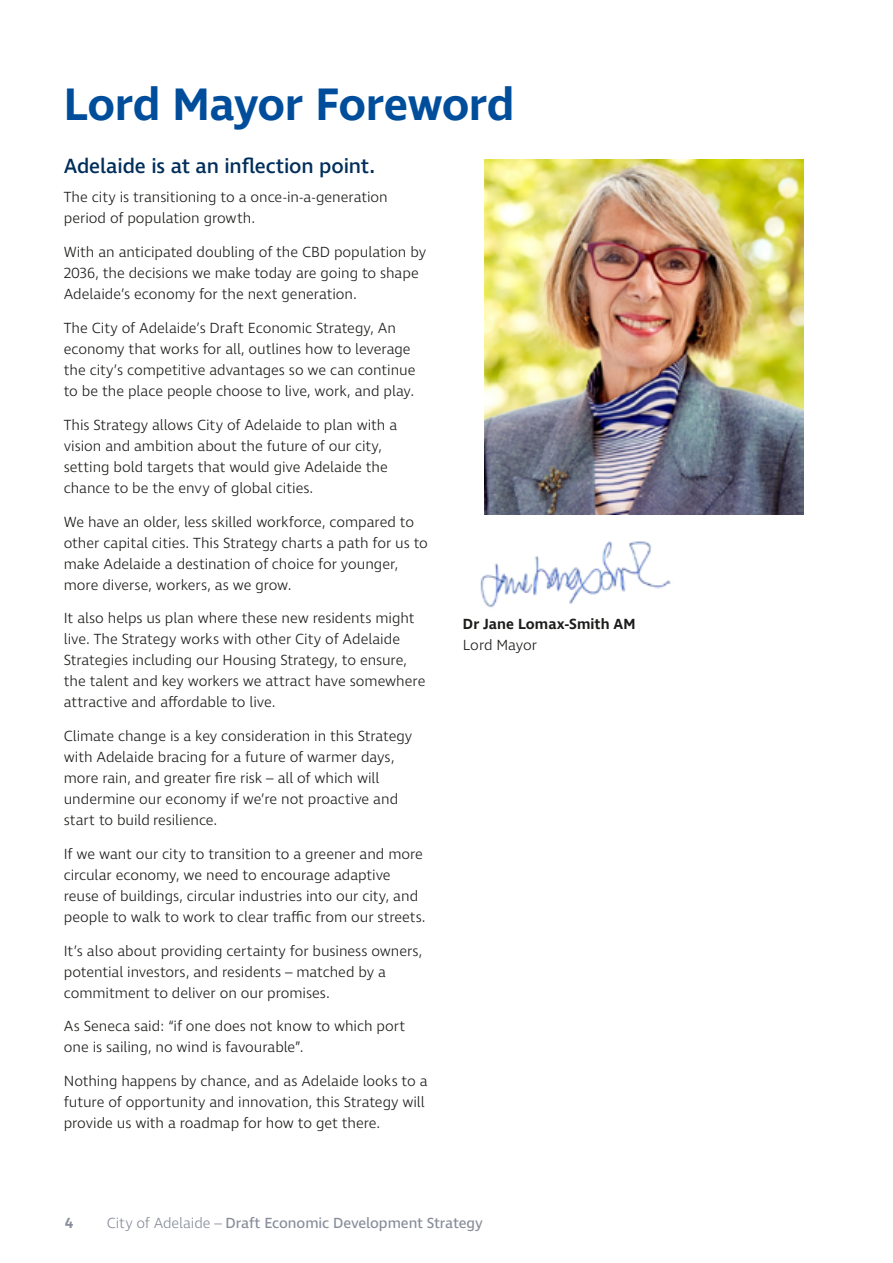
<style>
.page{position:relative;width:893px;height:1263px;background:#fff}
.page>*{position:absolute;margin:0;border:0;box-sizing:border-box;transform-origin:0 0}
._02_Main_Heading{font:600 46.5px "Ingra";letter-spacing:-.015em;color:#004e9b}
._04_Subhead_2{font:500 21px "Ingra";letter-spacing:-.005em;color:#002e5a}
._01_Body_Copy{font:300 15px/21px "Ingra";letter-spacing:-.005em;color:#1d1d1b}
.t1{font:15px "Ingra";letter-spacing:-.005em;color:#878d99}
._01_Body_Copy-2{font:600 15px/21px "Ingra";color:#1d1d1b}
.t2{font:600 15px "Ingra";color:#878d99}
.s1{font-weight:300}
</style>
<div class="page">
<img style="left:485px;top:160px;width:319px;height:354px">
<img style="left:480px;top:541px;width:191px;height:67px">
<p class="_02_Main_Heading" style="left:64px;top:76px;width:452px">Lord Mayor Foreword</p>
<p class="_04_Subhead_2" style="left:64px;top:153px;width:313px">Adelaide is at an inflection point.</p>
<p class="_01_Body_Copy" style="left:64px;top:188px;width:325px">The city is transitioning to a once-in-a-generation period of population growth.</p>
<p class="_01_Body_Copy" style="left:64px;top:242px;width:364px">With an anticipated doubling of the CBD population by<br>2036, the decisions we make today are going to shape<br>Adelaide’s economy for the next generation.</p>
<p class="_01_Body_Copy" style="left:64px;top:318px;width:353px">The City of Adelaide’s Draft Economic Strategy, An economy that works for all, outlines how to leverage the city’s competitive advantages so we can continue to be the place people choose to live, work, and play.</p>
<p class="_01_Body_Copy" style="left:64px;top:415px;width:335px">This Strategy allows City of Adelaide to plan with a vision and ambition about the future of our city, setting bold targets that would give Adelaide the chance to be the envy of global cities.</p>
<p class="_01_Body_Copy" style="left:64px;top:512px;width:366px">We have an older, less skilled workforce, compared to other capital cities. This Strategy charts a path for us to make Adelaide a destination of choice for younger, more diverse, workers, as we grow.</p>
<p class="_01_Body_Copy" style="left:64px;top:608px;width:363px">It also helps us plan where these new residents might live. The Strategy works with other City of Adelaide Strategies including our Housing Strategy, to ensure, the talent and key workers we attract have somewhere attractive and affordable to live.</p>
<p class="_01_Body_Copy" style="left:64px;top:726px;width:350px">Climate change is a key consideration in this Strategy with Adelaide bracing for a future of warmer days, more rain, and greater fire risk – all of which will undermine our economy if we’re not proactive and start to build resilience.</p>
<p class="_01_Body_Copy" style="left:64px;top:844px;width:363px">If we want our city to transition to a greener and more circular economy, we need to encourage adaptive reuse of buildings, circular industries into our city, and people to walk to work to clear traffic from our streets.</p>
<p class="_01_Body_Copy" style="left:64px;top:941px;width:360px">It’s also about providing certainty for business owners, potential investors, and residents – matched by a commitment to deliver on our promises.</p>
<p class="_01_Body_Copy" style="left:64px;top:1016px;width:343px">As Seneca said: “if one does not know to which port one is sailing, no wind is favourable”.</p>
<p class="_01_Body_Copy" style="left:64px;top:1071px;width:365px">Nothing happens by chance, and as Adelaide looks to a future of opportunity and innovation, this Strategy will provide us with a roadmap for how to get there.</p>
<p class="_01_Body_Copy-2" style="left:463px;top:614px;width:174px">Dr Jane Lomax-Smith AM<br><span class="s1">Lord Mayor</span></p>
<p class="t2" style="left:65px;top:1214px;width:10px">4</p>
<p class="t1" style="left:107px;top:1214px;width:377px"><span class="s1">City of Adelaide –</span> Draft Economic Development Strategy</p>
</div>
